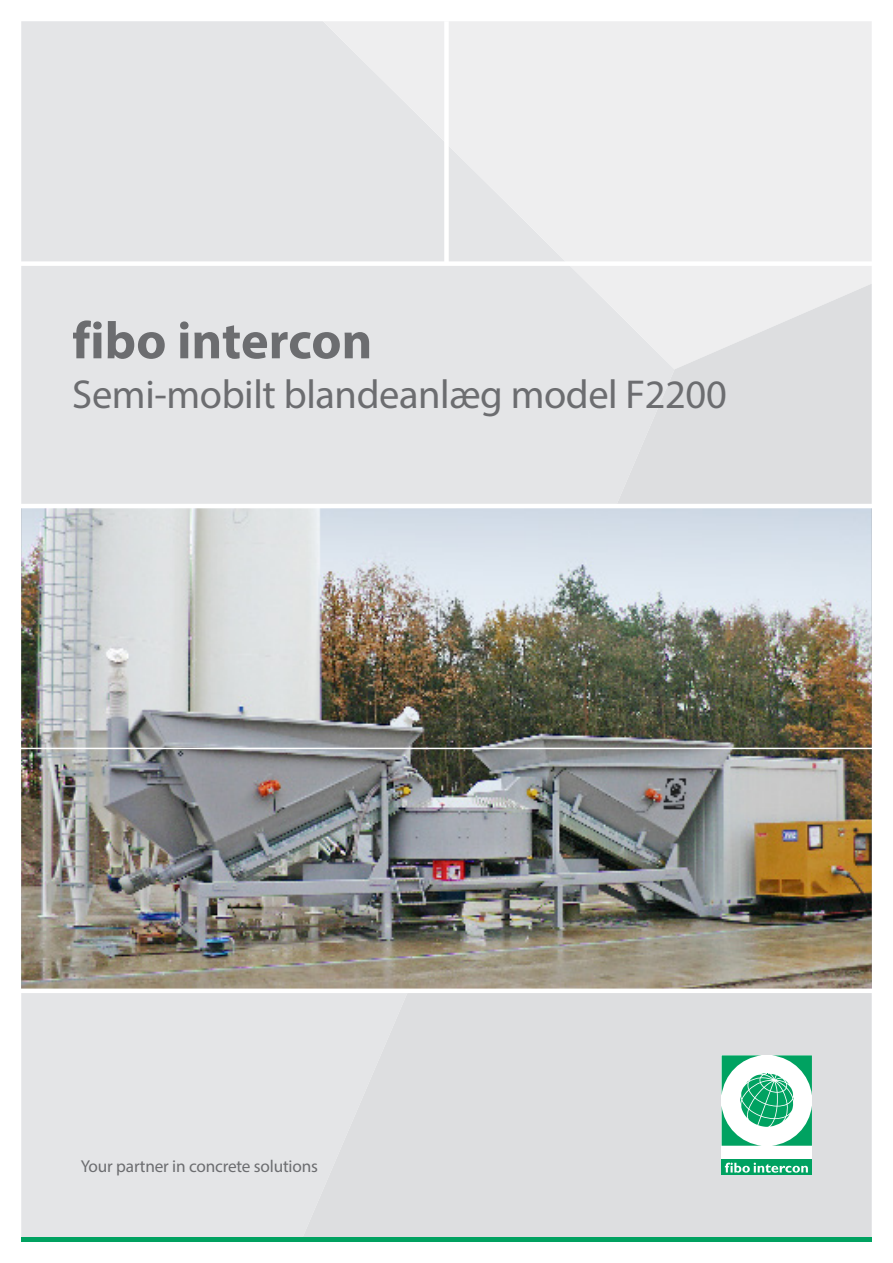
<style>
.page{position:relative;width:893px;height:1263px;background:#fff}
.page>*{position:absolute;margin:0;border:0;box-sizing:border-box;transform-origin:0 0}
.Forside_over{font:700 52.5px "Myriad Pro";color:#6c6d70}
.Forside_Tekst{font:40.5px "Myriad Pro";letter-spacing:-.01em;color:#6c6d70}
.Forside_Tekst-2{font:17.25px "Myriad Pro";letter-spacing:-.01em;color:#6c6d70}
</style>
<div class="page">
<div style="left:21px;top:21px;width:302px;height:1216px;background:#e4e5e7"></div>
<svg style="left:323px;top:21px;width:549px;height:263px;background:#ebebed"></svg>
<div style="left:301px;top:284px;width:571px;height:953px;background:#dddee0"></div>
<div style="left:21px;top:1237px;width:851px;height:5px;background:#00a261"></div>
<img style="left:21px;top:508px;width:851px;height:480px">
<div style="left:0;top:261px;width:893px;height:5px;background:#fff"></div>
<hr style="left:0;top:504px;width:893px;height:4px;background:#fff">
<hr style="left:0;top:748px;width:893px;height:1px;background:#fff">
<div style="left:0;top:988px;width:893px;height:5px;background:#fff"></div>
<div style="left:444px;top:21px;width:5px;height:243px;background:#fff"></div>
<div style="left:722px;top:1055px;width:90px;height:120px;background:#fff"></div>
<div style="left:722px;top:1159px;width:90px;height:16px;background:#00a261"></div>
<svg style="left:725px;top:1163px;width:83px;height:10px"></svg>
<svg style="left:722px;top:1055px;width:90px;height:91px"></svg>
<p class="Forside_over" style="left:72px;top:306px;width:302px">fibo intercon</p>
<p class="Forside_Tekst" style="left:72px;top:369px;width:656px">Semi-mobilt blandeanlæg model F2200</p>
<p class="Forside_Tekst-2" style="left:81px;top:1156px;width:239px">Your partner in concrete solutions</p>
</div>
